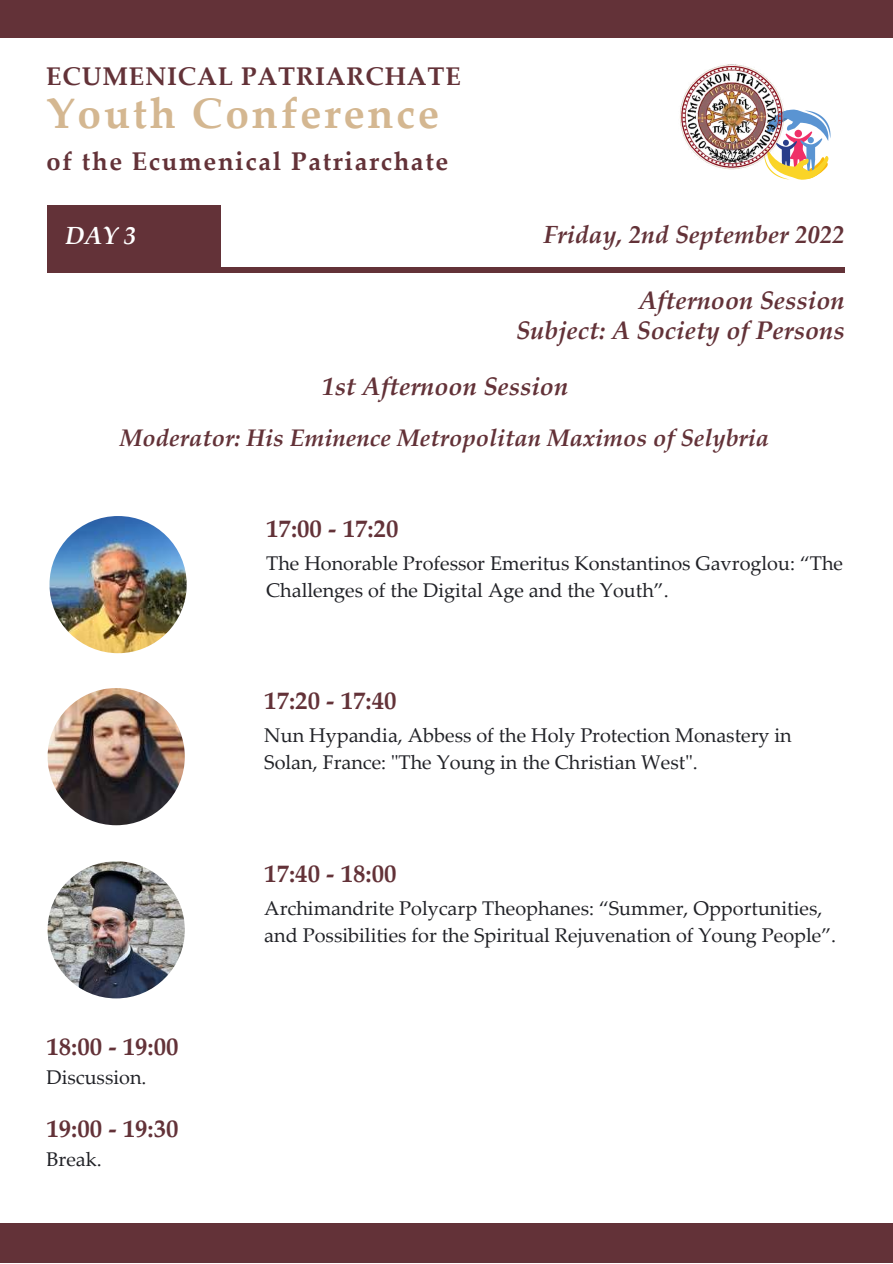
<style>
.page{position:relative;width:893px;height:1264px;background:#fff}
.page>*{position:absolute;margin:0;border:0;box-sizing:border-box;transform-origin:0 0}
.t1{font:700 42.6px "Palatino Linotype";letter-spacing:.065em;color:#d4b791}
.t2{font:italic 700 25.5px/30.3px "Palatino Linotype";color:#633238;text-align:right}
.t3{font:700 25.5px "Palatino Linotype";letter-spacing:.065em;color:#633238}
.t4{font:700 25.5px "Palatino Linotype";letter-spacing:.03em;color:#633238}
.t5{font:700 24.75px "Palatino Linotype";color:#633238}
.t6{font:italic 700 24.75px "Palatino Linotype";color:#633238}
.t7{font:italic 700 24.75px "Palatino Linotype";color:#fff}
.t8{font:italic 700 24px "Palatino Linotype";color:#633238}
.t9{font:19.8px/27px "Palatino Linotype";color:#212227}
</style>
<div class="page">
<div style="left:48px;top:267px;width:797px;height:6px;background:#633238"></div>
<div style="left:47px;top:205px;width:173px;height:68px;background:#633238"></div>
<img style="left:49px;top:516px;width:138px;height:137px;border-radius:50%">
<img style="left:48px;top:688px;width:137px;height:137px;border-radius:50%">
<img style="left:48px;top:861px;width:137px;height:137px;border-radius:50%">
<div style="left:0;top:1223px;width:892px;height:39px;background:#633238"></div>
<div style="left:0;top:0;width:892px;height:38px;background:#633238"></div>
<svg style="left:769px;top:109px;width:62px;height:71px"></svg>
<img style="left:680px;top:64px;width:104px;height:105px">
<p class="t4" style="left:46px;top:66px;width:416px">ECUMENICAL PATRIARCHATE</p>
<h1 class="t1" style="left:46px;top:97px;width:394px">Youth Conference</h1>
<p class="t3" style="left:46px;top:151px;width:403px">of the Ecumenical Patriarchate</p>
<p class="t7" style="left:65px;top:226px;width:72px">DAY 3</p>
<p class="t6" style="left:543px;top:225px;width:303px">Friday, 2nd September 2022</p>
<p class="t2" style="left:516px;top:288px;width:330px">Afternoon Session<br>Subject: A Society of Persons</p>
<p class="t2" style="left:322px;top:374px;width:248px">1st Afternoon Session</p>
<p class="t8" style="left:120px;top:428px;width:650px">Moderator: His Eminence Metropolitan Maximos of Selybria</p>
<p class="t5" style="left:266px;top:519px;width:134px">17:00 - 17:20</p>
<p class="t9" style="left:266px;top:551px;width:578px">The Honorable Professor Emeritus Konstantinos Gavroglou: “The<br>Challenges of the Digital Age and the Youth”.</p>
<p class="t5" style="left:264px;top:691px;width:134px">17:20 - 17:40</p>
<p class="t9" style="left:264px;top:724px;width:529px">Nun Hypandia, Abbess of the Holy Protection Monastery in<br>Solan, France: "The Young in the Christian West".</p>
<p class="t5" style="left:46px;top:1036px;width:134px">18:00 - 19:00</p>
<p class="t9" style="left:46px;top:1066px;width:102px">Discussion.</p>
<p class="t5" style="left:46px;top:1119px;width:134px">19:00 - 19:30</p>
<p class="t9" style="left:46px;top:1148px;width:57px">Break.</p>
<p class="t5" style="left:264px;top:864px;width:134px">17:40 - 18:00</p>
<p class="t9" style="left:264px;top:897px;width:573px">Archimandrite Polycarp Theophanes: “Summer, Opportunities, and Possibilities for the Spiritual Rejuvenation of Young People”.</p>
</div>
